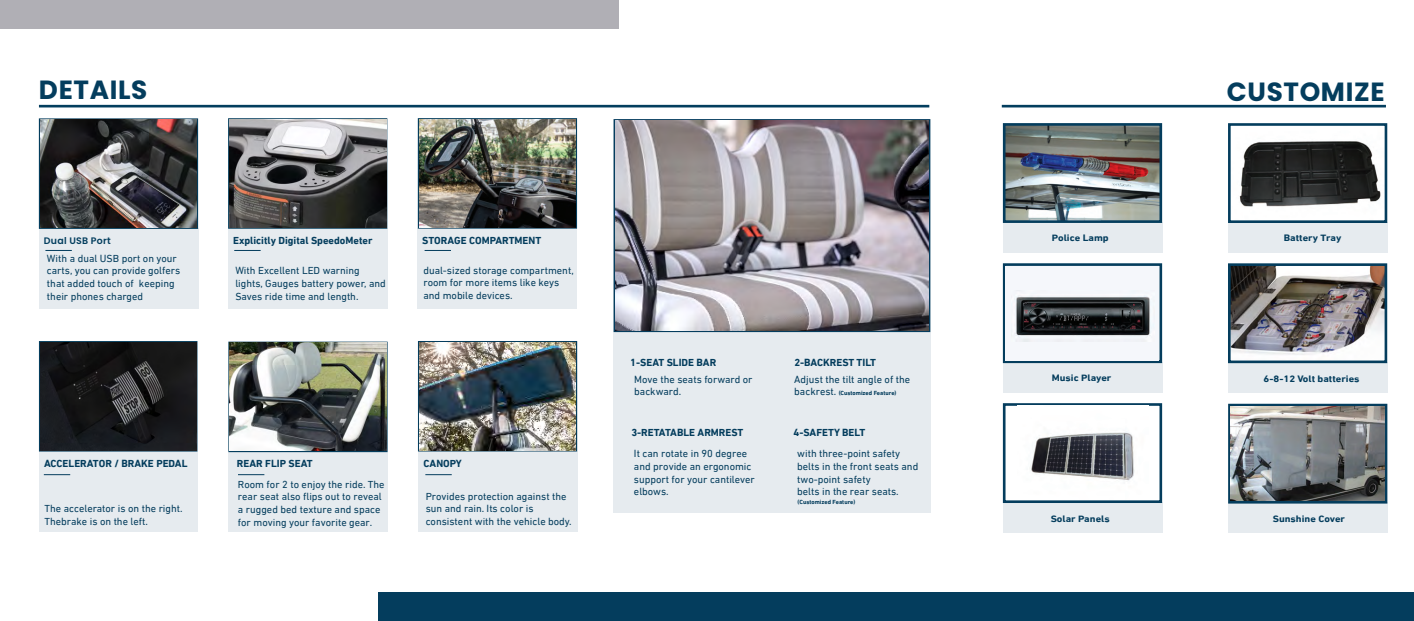
<style>
.page{position:relative;width:1414px;height:621px;background:#fff}
.page>*{position:absolute;margin:0;border:0;box-sizing:border-box;transform-origin:0 0}
.t1{font:700 26.25px "Poppins";letter-spacing:.025em;color:#043d5d}
.t2{font:10.5px/12.6px "DIN Next LT Arabic";color:#043d5d}
.t3{font:700 10.5px "DIN Next LT Arabic";color:#043d5d}
.t4{font:700 9.45px "DIN Next LT Arabic";color:#043d5d;scale:1.11 1}
.t5{font:600 9.45px "Poppins";letter-spacing:.025em;color:#033e5e}
.t6{font:700 6.12px "DIN Next LT Arabic";color:#043d5d}
</style>
<div class="page">
<div style="left:0;top:0;width:618px;height:29px;background:#b0afb5"></div>
<div style="left:378px;top:592px;width:1036px;height:28px;background:#043d5d"></div>
<div style="left:39px;top:118px;width:159px;height:111px;border:3px solid #043d5d"></div>
<div style="left:39px;top:341px;width:158px;height:110px;border:3px solid #043d5d"></div>
<div style="left:228px;top:118px;width:159px;height:110px;border:3px solid #043d5d"></div>
<img style="left:40px;top:342px;width:156px;height:108px">
<div style="left:39px;top:228px;width:159px;height:81px;background:#e6ebef"></div>
<div style="left:228px;top:228px;width:159px;height:81px;background:#e6ebef"></div>
<div style="left:39px;top:451px;width:158px;height:80px;background:#e6ebef"></div>
<div style="left:228px;top:451px;width:160px;height:80px;background:#e6ebef"></div>
<div style="left:418px;top:340px;width:159px;height:111px;border:3px solid #043d5d"></div>
<div style="left:418px;top:228px;width:159px;height:81px;background:#e6ebef"></div>
<div style="left:418px;top:451px;width:159px;height:80px;background:#e6ebef"></div>
<div style="left:613px;top:332px;width:318px;height:180px;background:#e6ebef"></div>
<hr style="left:39px;top:105px;width:890px;height:2px;background:#033e5e">
<hr style="left:1002px;top:105px;width:384px;height:2px;background:#033e5e">
<img style="left:1007px;top:127px;width:151px;height:92px">
<div style="left:1003px;top:123px;width:159px;height:100px;border:3px solid #043d5d"></div>
<img style="left:1239px;top:141px;width:142px;height:66px">
<div style="left:1228px;top:123px;width:159px;height:100px;border:3px solid #043d5d"></div>
<img style="left:1232px;top:267px;width:151px;height:88px">
<div style="left:1228px;top:263px;width:159px;height:100px;border:3px solid #043d5d"></div>
<div style="left:1228px;top:222px;width:159px;height:30px;background:#e6ebef"></div>
<div style="left:1228px;top:362px;width:159px;height:30px;background:#e6ebef"></div>
<div style="left:1228px;top:403px;width:159px;height:100px;border:3px solid #043d5d"></div>
<div style="left:1228px;top:502px;width:159px;height:30px;background:#e6ebef"></div>
<div style="left:1003px;top:222px;width:159px;height:30px;background:#e6ebef"></div>
<div style="left:1003px;top:263px;width:159px;height:100px;border:3px solid #043d5d"></div>
<div style="left:1003px;top:362px;width:159px;height:30px;background:#e6ebef"></div>
<div style="left:1003px;top:403px;width:159px;height:99px;border:3px solid #043d5d"></div>
<div style="left:1003px;top:502px;width:159px;height:30px;background:#e6ebef"></div>
<div style="left:613px;top:119px;width:317px;height:213px;border:2px solid #053d5e"></div>
<img style="left:615px;top:121px;width:314px;height:209px">
<div style="left:418px;top:118px;width:159px;height:110px;border:3px solid #043d5d"></div>
<img style="left:419px;top:119px;width:157px;height:108px">
<img style="left:229px;top:119px;width:157px;height:108px">
<img style="left:230px;top:342px;width:156px;height:108px">
<img style="left:419px;top:342px;width:157px;height:108px">
<div style="left:1005px;top:265px;width:154px;height:95px;background:#f5f7fb"></div>
<img style="left:1015px;top:296px;width:135px;height:45px">
<img style="left:1017px;top:405px;width:131px;height:94px">
<img style="left:1231px;top:406px;width:153px;height:94px">
<img style="left:40px;top:120px;width:157px;height:107px">
<svg style="left:45px;top:250px;width:27px;height:1px"></svg>
<svg style="left:234px;top:250px;width:27px;height:1px"></svg>
<svg style="left:425px;top:250px;width:26px;height:1px"></svg>
<svg style="left:44px;top:474px;width:26px;height:1px"></svg>
<svg style="left:238px;top:474px;width:26px;height:1px"></svg>
<svg style="left:425px;top:474px;width:27px;height:1px"></svg>
<h1 class="t1" style="left:39px;top:75px;width:110px">DETAILS</h1>
<h1 class="t1" style="left:1227px;top:76px;width:159px">CUSTOMIZE</h1>
<p class="t5" style="left:44px;top:235px;width:68px">Dual USB Port</p>
<p class="t2" style="left:47px;top:251px;width:135px">With a dual USB port on your carts, you can provide golfers that added touch of keeping their phones charged</p>
<p class="t3" style="left:233px;top:234px;width:141px">Explicitly Digital SpeedoMeter</p>
<p class="t3" style="left:422px;top:234px;width:120px">STORAGE COMPARTMENT</p>
<p class="t2" style="left:235px;top:264px;width:152px">With Excellent LED warning lights, Gauges battery power, and<br>Saves ride time and length.</p>
<p class="t2" style="left:423px;top:264px;width:152px">dual-sized storage compartment, room for more items like keys and mobile devices.</p>
<p class="t4" style="left:1052px;top:232px;width:53px">Police Lamp</p>
<p class="t4" style="left:1284px;top:232px;width:53px">Battery Tray</p>
<p class="t3" style="left:630px;top:356px;width:87px">1-SEAT SLIDE BAR</p>
<p class="t2" style="left:634px;top:372px;width:120px">Move the seats forward or backward.</p>
<p class="t2" style="left:794px;top:372px;width:117px">Adjust the tilt angle of the backrest.</p>
<p class="t3" style="left:794px;top:356px;width:83px">2-BACKREST TILT</p>
<p class="t6" style="left:839px;top:389px;width:59px">(Customized Feature)</p>
<p class="t4" style="left:1052px;top:372px;width:55px">Music Player</p>
<p class="t4" style="left:1263px;top:372px;width:88px">6-8-12 Volt batteries</p>
<p class="t3" style="left:44px;top:456px;width:145px">ACCELERATOR / BRAKE PEDAL</p>
<p class="t2" style="left:45px;top:501px;width:140px">The accelerator is on the right.<br>Thebrake is on the left.</p>
<p class="t3" style="left:237px;top:457px;width:77px">REAR FLIP SEAT</p>
<p class="t2" style="left:238px;top:477px;width:148px">Room for 2 to enjoy the ride. The rear seat also flips out to reveal a rugged bed texture and space for moving your favorite gear.</p>
<p class="t3" style="left:423px;top:456px;width:40px">CANOPY</p>
<p class="t2" style="left:426px;top:489px;width:148px">Provides protection against the sun and rain. Its color is consistent with the vehicle body.</p>
<p class="t3" style="left:631px;top:425px;width:114px">3-RETATABLE ARMREST</p>
<p class="t2" style="left:634px;top:447px;width:122px">It can rotate in 90 degree and provide an ergonomic support for your cantilever elbows.</p>
<p class="t2" style="left:797px;top:447px;width:123px">with three-point safety belts in the front seats and two-point safety<br>belts in the rear seats.</p>
<p class="t3" style="left:793px;top:426px;width:73px">4-SAFETY BELT</p>
<p class="t6" style="left:798px;top:497px;width:59px">(Customized Feature)</p>
<p class="t4" style="left:1051px;top:513px;width:55px">Solar Panels</p>
<p class="t4" style="left:1273px;top:513px;width:67px">Sunshine Cover</p>
</div>
